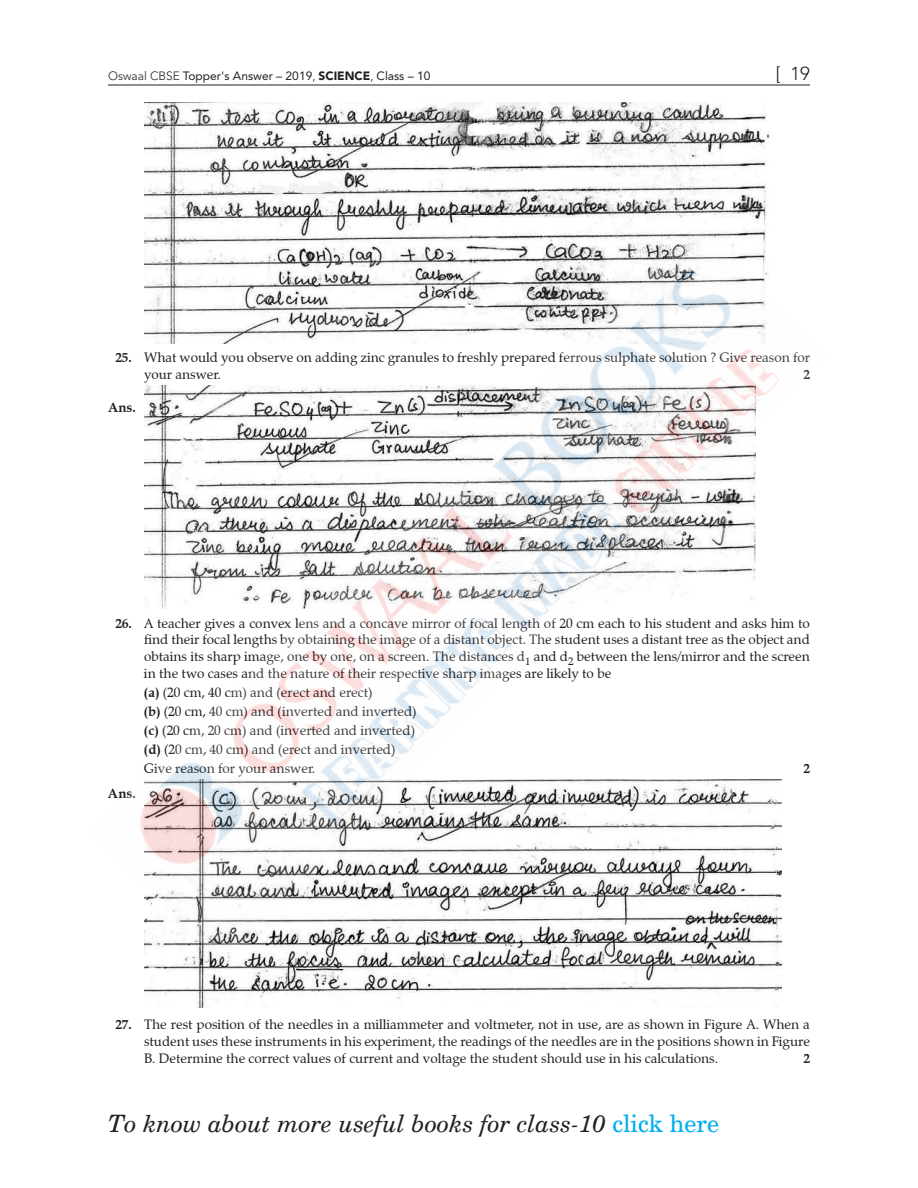
<style>
.page{position:relative;width:918px;height:1188px;background:#fff}
.page>*{position:absolute;margin:0;border:0;box-sizing:border-box;transform-origin:0 0}
.t1{font:italic 24px "New Century Schlbk";color:#231f20}
.t2{font:300 18.75px "Avenir LT Std";color:#231f20}
.t3{font:13.5px/16.8px "Zapf Calligraphic 801 BT";color:#231f20}
.t4{font:700 13.5px "Zapf Calligraphic 801 BT";color:#231f20}
.t5{font:12px "Avenir LT Std";color:#231f20}
.s1{font-weight:300}
.s2{font-weight:900}
.s3{font-weight:700}
.s4{font-style:normal;color:#00aeef}
</style>
<div class="page">
<hr style="left:108px;top:85px;width:702px;height:1px;background:#231f20">
<img style="left:144px;top:103px;width:626px;height:124px">
<img style="left:144px;top:961px;width:638px;height:47px">
<img style="left:140px;top:227px;width:642px;height:734px">
<p class="t5" style="left:108px;top:69px;width:324px"><span class="s1">Oswaal CBSE</span> Topper's Answer – 2019<span class="s1">,</span> <span class="s2">SCIENCE</span><span class="s1">,</span> Class – 10</p>
<h2 class="t2" style="left:776px;top:63px;width:36px">[ 19</h2>
<p class="t3" style="left:144px;top:349px;width:668px;text-indent:-29px"><span class="s3">25.</span> What would you observe on adding zinc granules to freshly prepared ferrous sulphate solution ? Give reason for your answer.</p>
<p class="t4" style="left:803px;top:366px;width:8px">2</p>
<p class="t4" style="left:108px;top:399px;width:29px">Ans.</p>
<p class="t3" style="left:144px;top:615px;width:667px;text-align:justify;text-indent:-29px"><span class="s3">26.</span> A teacher gives a convex lens and a concave mirror of focal length of 20 cm each to his student and asks him to find their focal lengths by obtaining the image of a distant object. The student uses a distant tree as the object and obtains its sharp image, one by one, on a screen. The distances d<sub>1</sub> and d<sub>2</sub> between the lens/mirror and the screen in the two cases and the nature of their respective sharp images are likely to be</p>
<p class="t3" style="left:144px;top:683px;width:274px;line-height:19px"><span class="s3">(a)</span> (20 cm, 40 cm) and (erect and erect)<br><span class="s3">(b)</span> (20 cm, 40 cm) and (inverted and inverted) <span class="s3">(c)</span> (20 cm, 20 cm) and (inverted and inverted) <span class="s3">(d)</span> (20 cm, 40 cm) and (erect and inverted)<br>Give reason for your answer.</p>
<p class="t4" style="left:803px;top:760px;width:8px">2</p>
<p class="t4" style="left:108px;top:785px;width:29px">Ans.</p>
<p class="t3" style="left:144px;top:1016px;width:667px;text-align:justify;text-indent:-29px"><span class="s3">27.</span> The rest position of the needles in a milliammeter and voltmeter, not in use, are as shown in Figure A. When a student uses these instruments in his experiment, the readings of the needles are in the positions shown in Figure B. Determine the correct values of current and voltage the student should use in his calculations.</p>
<p class="t4" style="left:803px;top:1050px;width:8px">2</p>
<h1 class="t1" style="left:108px;top:1109px;width:613px">To know about more useful books for class-10 <span class="s4">click here</span></h1>
</div>
